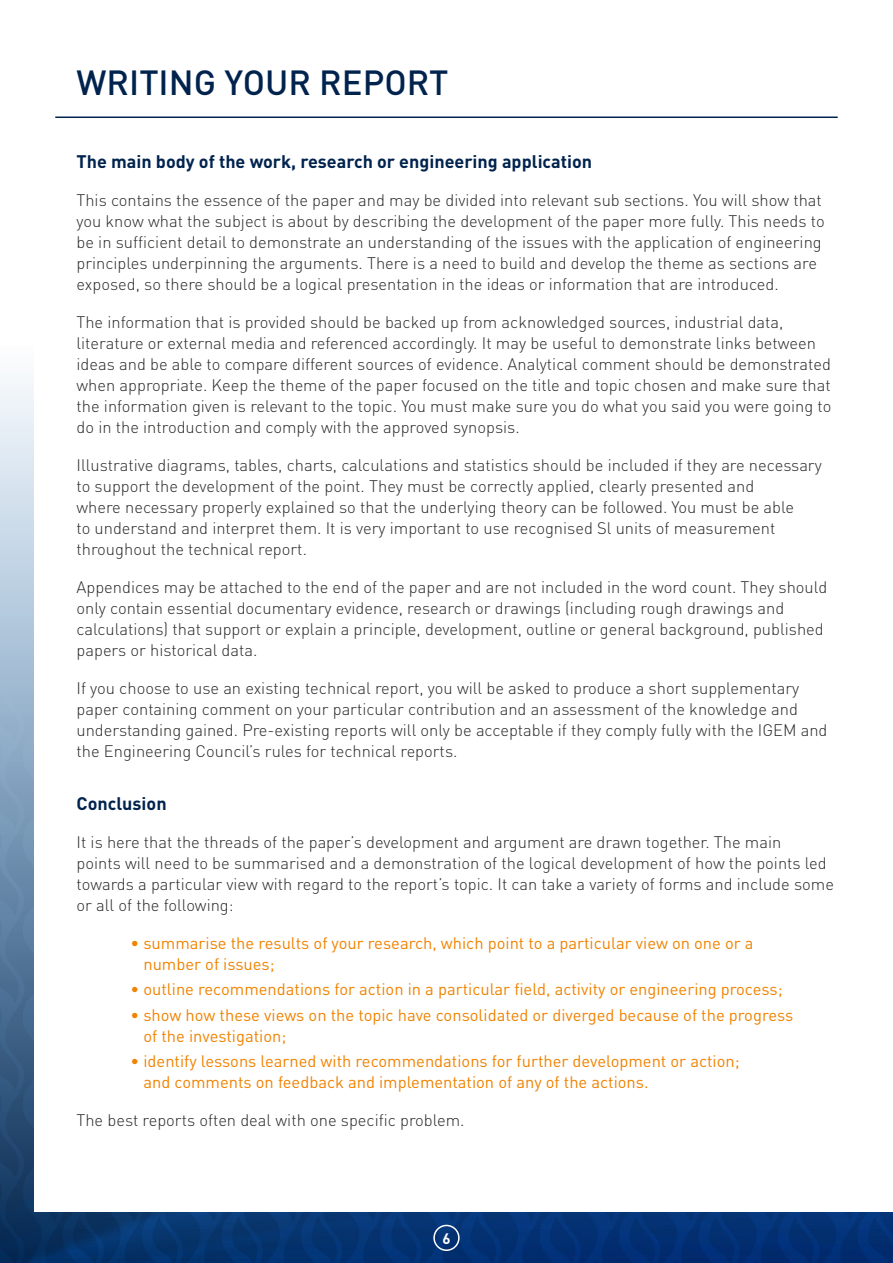
<style>
.page{position:relative;width:893px;height:1263px;background:#fff}
.page>*{position:absolute;margin:0;border:0;box-sizing:border-box;transform-origin:0 0}
.t1{font:500 34.5px "DIN";color:#00234e}
.t2{font:700 18px "DIN";color:#00234e}
.t3{font:300 16.5px/21px "DIN";color:#282827}
.t4{font:16.5px/21px "DIN";color:#f08300}
.t5{font:700 15px "DIN";color:#fff}
</style>
<div class="page">
<img style="left:0;top:499px;width:893px;height:764px">
<div style="left:34px;top:0;width:859px;height:1212px;background:#fff"></div>
<hr style="left:55px;top:117px;width:783px;height:1px;background:#00234e">
<div style="left:433px;top:1225px;width:27px;height:26px;border:2px solid #fff;border-radius:50%"></div>
<h1 class="t1" style="left:77px;top:61px;width:374px">WRITING YOUR REPORT</h1>
<p class="t2" style="left:77px;top:150px;width:517px">The main body of the work, research or engineering application</p>
<p class="t3" style="left:77px;top:189px;width:750px">This contains the essence of the paper and may be divided into relevant sub sections. You will show that you know what the subject is about by describing the development of the paper more fully. This needs to be in sufficient detail to demonstrate an understanding of the issues with the application of engineering principles underpinning the arguments. There is a need to build and develop the theme as sections are exposed, so there should be a logical presentation in the ideas or information that are introduced.</p>
<p class="t3" style="left:77px;top:311px;width:756px">The information that is provided should be backed up from acknowledged sources, industrial data, literature or external media and referenced accordingly. It may be useful to demonstrate links between ideas and be able to compare different sources of evidence. Analytical comment should be demonstrated when appropriate. Keep the theme of the paper focused on the title and topic chosen and make sure that the information given is relevant to the topic. You must make sure you do what you said you were going to do in the introduction and comply with the approved synopsis.</p>
<p class="t3" style="left:77px;top:455px;width:747px">Illustrative diagrams, tables, charts, calculations and statistics should be included if they are necessary to support the development of the point. They must be correctly applied, clearly presented and<br>where necessary properly explained so that the underlying theory can be followed. You must be able<br>to understand and interpret them. It is very important to use recognised Sl units of measurement throughout the technical report.</p>
<p class="t3" style="left:77px;top:577px;width:752px">Appendices may be attached to the end of the paper and are not included in the word count. They should only contain essential documentary evidence, research or drawings (including rough drawings and calculations) that support or explain a principle, development, outline or general background, published papers or historical data.</p>
<p class="t3" style="left:77px;top:678px;width:752px">If you choose to use an existing technical report, you will be asked to produce a short supplementary paper containing comment on your particular contribution and an assessment of the knowledge and understanding gained. Pre-existing reports will only be acceptable if they comply fully with the IGEM and the Engineering Council’s rules for technical reports.</p>
<p class="t2" style="left:77px;top:792px;width:92px">Conclusion</p>
<p class="t3" style="left:77px;top:831px;width:759px">It is here that the threads of the paper’s development and argument are drawn together. The main<br>points will need to be summarised and a demonstration of the logical development of how the points led towards a particular view with regard to the report’s topic. It can take a variety of forms and include some or all of the following:</p>
<p class="t4" style="left:143px;top:932px;width:612px;text-indent:-13px">• summarise the results of your research, which point to a particular view on one or a number of issues;</p>
<p class="t4" style="left:131px;top:979px;width:653px">• outline recommendations for action in a particular field, activity or engineering process;</p>
<p class="t4" style="left:143px;top:1004px;width:651px;text-indent:-13px">• show how these views on the topic have consolidated or diverged because of the progress of the investigation;</p>
<p class="t4" style="left:143px;top:1050px;width:598px;text-indent:-13px">• identify lessons learned with recommendations for further development or action; and comments on feedback and implementation of any of the actions.</p>
<p class="t3" style="left:77px;top:1109px;width:390px">The best reports often deal with one specific problem.</p>
<p class="t5" style="left:442px;top:1229px;width:10px">6</p>
</div>
